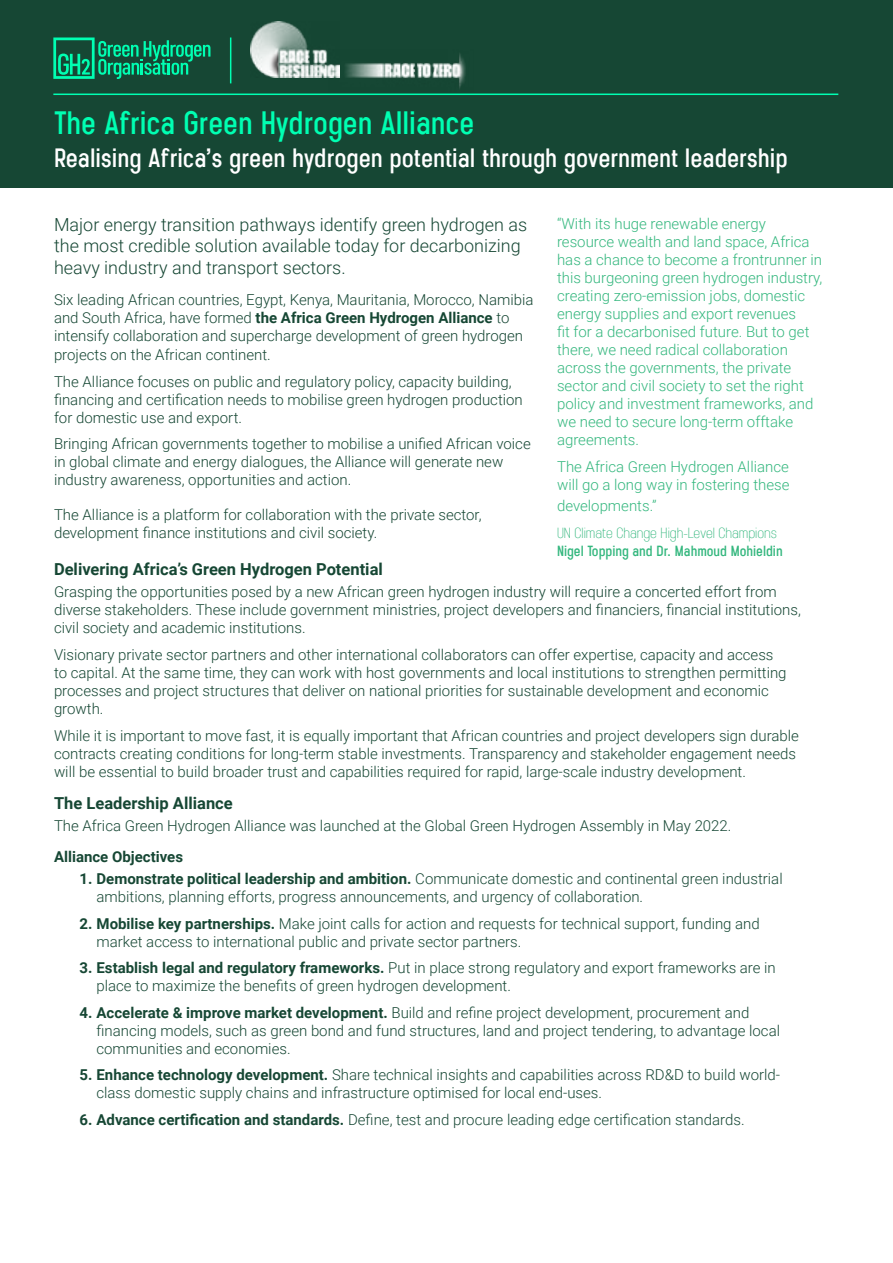
<style>
.page{position:relative;width:893px;height:1263px;background:#fff}
.page>*{position:absolute;margin:0;border:0;box-sizing:border-box;transform-origin:0 0}
.t1{font:700 33px "Karben 105 W00";color:#00ffb2}
.t2{font:700 27px "Karben 105 W00";color:#fff}
.t3{font:300 18px/21.6px "Roboto";color:#164734}
.t4{font:700 16.5px "Roboto";color:#164734}
.t5{font:300 15px/18px "Roboto";color:#164734}
.t6{font:300 15px/18px "Roboto";color:#34b77e}
.t7{font:300 15px "Karben 105 W00";color:#34b77e}
.t8{font:700 15px "Karben 105 W00";color:#34b77e}
.t9{font:700 15px "Roboto";color:#164734}
.s1{font-weight:700}
</style>
<div class="page">
<div style="left:0;top:0;width:893px;height:187px;background:#164734"></div>
<hr style="left:53px;top:94px;width:785px;height:1px;background:#00ffb2">
<img style="left:345px;top:53px;width:121px;height:36px">
<img style="left:251px;top:21px;width:89px;height:57px">
<svg style="left:53px;top:38px;width:157px;height:41px"></svg>
<hr style="left:230px;top:38px;width:1px;height:45px;background:#00ffb2">
<h1 class="t1" style="left:54px;top:105px;width:422px">The Africa Green Hydrogen Alliance</h1>
<h2 class="t2" style="left:54px;top:143px;width:735px">Realising Africa’s green hydrogen potential through government leadership</h2>
<p class="t3" style="left:54px;top:213px;width:475px">Major energy transition pathways identify green hydrogen as the most credible solution available today for decarbonizing heavy industry and transport sectors.</p>
<p class="t5" style="left:54px;top:290px;width:481px">Six leading African countries, Egypt, Kenya, Mauritania, Morocco, Namibia and South Africa, have formed <span class="s1">the Africa Green Hydrogen Alliance</span> to intensify collaboration and supercharge development of green hydrogen</p>
<p class="t5" style="left:54px;top:341px;width:459px;line-height:26.5px">projects on the African continent.<br>The Alliance focuses on public and regulatory policy, capacity building,</p>
<p class="t5" style="left:54px;top:390px;width:470px">financing and certification needs to mobilise green hydrogen production for domestic use and export.</p>
<p class="t5" style="left:54px;top:434px;width:478px">Bringing African governments together to mobilise a unified African voice in global climate and energy dialogues, the Alliance will generate new industry awareness, opportunities and action.</p>
<p class="t5" style="left:54px;top:505px;width:429px">The Alliance is a platform for collaboration with the private sector, development finance institutions and civil society.</p>
<p class="t4" style="left:54px;top:558px;width:330px">Delivering Africa’s Green Hydrogen Potential</p>
<p class="t5" style="left:54px;top:583px;width:748px">Grasping the opportunities posed by a new African green hydrogen industry will require a concerted effort from diverse stakeholders. These include government ministries, project developers and financiers, financial institutions, civil society and academic institutions.</p>
<p class="t5" style="left:54px;top:645px;width:734px">Visionary private sector partners and other international collaborators can offer expertise, capacity and access to capital. At the same time, they can work with host governments and local institutions to strengthen permitting processes and project structures that deliver on national priorities for sustainable development and economic growth.</p>
<p class="t5" style="left:54px;top:726px;width:746px">While it is important to move fast, it is equally important that African countries and project developers sign durable contracts creating conditions for long-term stable investments. Transparency and stakeholder engagement needs will be essential to build broader trust and capabilities required for rapid, large-scale industry development.</p>
<p class="t4" style="left:54px;top:792px;width:180px">The Leadership Alliance</p>
<p class="t5" style="left:54px;top:816px;width:679px">The Africa Green Hydrogen Alliance was launched at the Global Green Hydrogen Assembly in May 2022.</p>
<p class="t9" style="left:54px;top:846px;width:131px">Alliance Objectives</p>
<p class="t5" style="left:97px;top:869px;width:688px;text-indent:-17px"><span class="s1">1. Demonstrate political leadership and ambition.</span> Communicate domestic and continental green industrial ambitions, planning efforts, progress announcements, and urgency of collaboration.</p>
<p class="t5" style="left:97px;top:914px;width:665px;text-indent:-17px"><span class="s1">2. Mobilise key partnerships.</span> Make joint calls for action and requests for technical support, funding and market access to international public and private sector partners.</p>
<p class="t5" style="left:97px;top:958px;width:681px;text-indent:-17px"><span class="s1">3. Establish legal and regulatory frameworks.</span> Put in place strong regulatory and export frameworks are in place to maximize the benefits of green hydrogen development.</p>
<p class="t5" style="left:97px;top:1003px;width:685px;text-indent:-17px"><span class="s1">4. Accelerate &amp; improve market development.</span> Build and refine project development, procurement and financing models, such as green bond and fund structures, land and project tendering, to advantage local communities and economies.</p>
<p class="t5" style="left:97px;top:1065px;width:685px;text-indent:-17px"><span class="s1">5. Enhance technology development.</span> Share technical insights and capabilities across RD&amp;D to build world&shy;class domestic supply chains and infrastructure optimised for local end-uses.</p>
<p class="t5" style="left:80px;top:1110px;width:667px"><span class="s1">6. Advance certification and standards.</span> Define, test and procure leading edge certification standards.</p>
<p class="t6" style="left:557px;top:214px;width:267px">“With its huge renewable energy resource wealth and land space, Africa has a chance to become a frontrunner in this burgeoning green hydrogen industry, creating zero-emission jobs, domestic energy supplies and export revenues<br>fit for a decarbonised future. But to get there, we need radical collaboration across the governments, the private sector and civil society to set the right policy and investment frameworks, and we need to secure long-term offtake agreements.</p>
<p class="t6" style="left:557px;top:457px;width:234px">The Africa Green Hydrogen Alliance will go a long way in fostering these</p>
<p class="t6" style="left:557px;top:496px;width:101px">developments.”</p>
<p class="t7" style="left:557px;top:524px;width:221px">UN Climate Change High-Level Champions</p>
<p class="t8" style="left:557px;top:542px;width:227px">Nigel Topping and Dr. Mahmoud Mohieldin</p>
</div>
